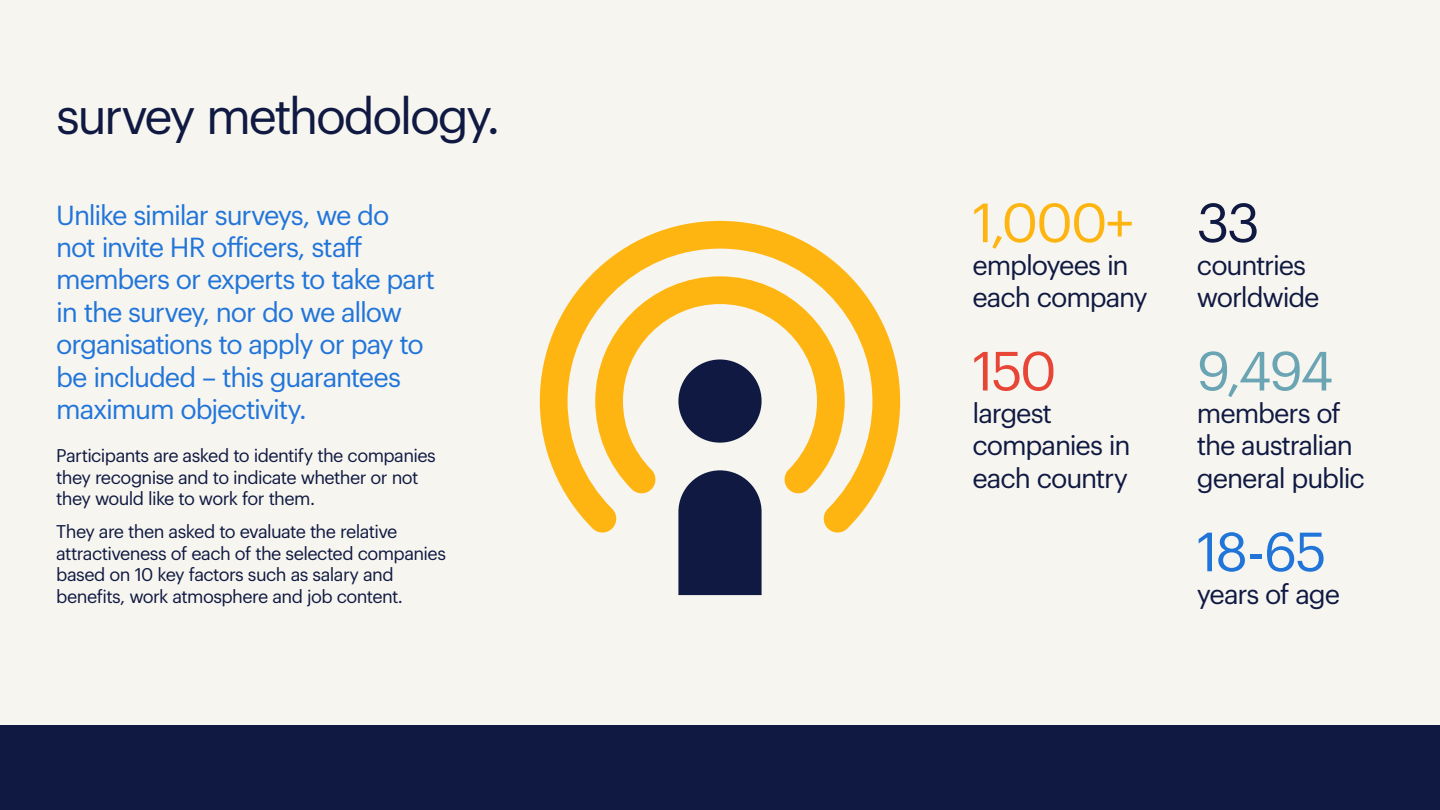
<style>
.page{position:relative;width:1440px;height:810px;background:#f7f5f0}
.page>*{position:absolute;margin:0;border:0;box-sizing:border-box;transform-origin:0 0}
.t1{font:54px "Graphik";color:#ffb511}
.t2{font:54px "Graphik";color:#6ba5b4}
.t3{font:54px "Graphik";color:#2175d9}
.t4{font:54px "Graphik";color:#e74536}
.t5{font:54px "Graphik";color:#0f1941}
.t6{font:49.5px "Graphik";letter-spacing:-.05em;color:#0f1941}
.t7{font:27px/32.4px "Graphik";letter-spacing:-.045em;color:#2175d9}
.t8{font:27px/32.4px "Graphik";letter-spacing:-.04em;color:#0f1941}
.t9{font:18px/21.6px "Graphik";letter-spacing:-.03em;color:#0f1941}
</style>
<div class="page">
<div style="left:0;top:726px;width:1440px;height:84px;background:#0f1941"></div>
<svg style="left:540px;top:221px;width:360px;height:312px"></svg>
<svg style="left:678px;top:470px;width:84px;height:125px;background:#222b4f"></svg>
<h2 class="t6" style="left:56px;top:79px;width:446px">survey methodology.</h2>
<h3 class="t7" style="left:56px;top:196px;width:380px">Unlike similar surveys, we do not invite HR officers, staff members or experts to take part in the survey, nor do we allow organisations to apply or pay to be included – this guarantees maximum objectivity.</h3>
<p class="t9" style="left:56px;top:443px;width:381px">Participants are asked to identify the companies they recognise and to indicate whether or not they would like to work for them.</p>
<p class="t9" style="left:56px;top:519px;width:391px">They are then asked to evaluate the relative attractiveness of each of the selected companies based on 10 key factors such as salary and benefits, work atmosphere and job content.</p>
<h1 class="t1" style="left:973px;top:182px;width:163px">1,000+</h1>
<h3 class="t8" style="left:973px;top:246px;width:177px">employees in each company</h3>
<h1 class="t4" style="left:973px;top:330px;width:86px">150</h1>
<h3 class="t8" style="left:972px;top:395px;width:160px">largest companies in each country</h3>
<h1 class="t5" style="left:1197px;top:182px;width:65px">33</h1>
<h3 class="t8" style="left:1197px;top:246px;width:124px">countries worldwide</h3>
<h1 class="t2" style="left:1197px;top:330px;width:138px">9,494</h1>
<h3 class="t8" style="left:1197px;top:395px;width:169px">members of the australian general public</h3>
<h1 class="t3" style="left:1197px;top:511px;width:132px">18-65</h1>
<h3 class="t8" style="left:1197px;top:575px;width:145px">years of age</h3>
</div>
